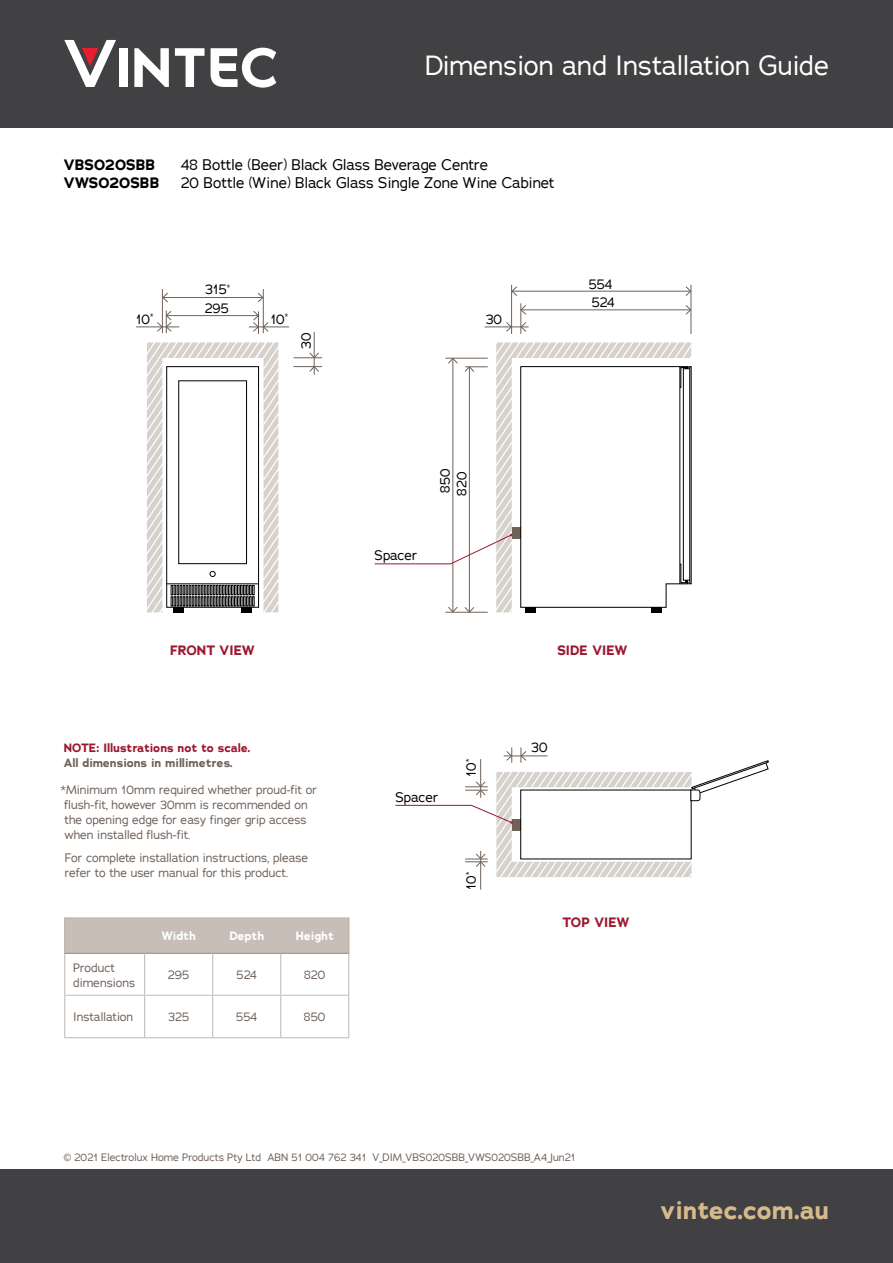
<style>
.page{position:relative;width:893px;height:1263px;background:#fff}
.page>*{position:absolute;margin:0;border:0;box-sizing:border-box;transform-origin:0 0}
.t1{font:27px "Adrianna";color:#fff}
.t2{font:700 25.5px "Adrianna";color:#d5ba8c}
.t3{font:15px "Adrianna";color:#000}
.t4{font:700 15px "Adrianna";color:#000}
.t5{font:13.5px/18.3px "Adrianna";color:#000}
.t6{font:700 13.5px "Adrianna";color:#9c182f}
.t7{font:12px/15px "Adrianna";color:#6f625a}
.t8{font:12px/15px "Adrianna";color:#6f6259}
.t9{font:700 12px "Adrianna";color:#9c182f}
.t10{font:700 12px "Adrianna";color:#6f6259}
.t11{font:700 12px "Adrianna";color:#fff}
.t12{font:10.5px "Adrianna";color:#6f6259}
</style>
<div class="page">
<div style="left:0;top:1169px;width:893px;height:94px;background:#414042"></div>
<svg style="left:496px;top:342px;width:195px;height:270px"></svg>
<div style="left:512px;top:527px;width:9px;height:12px;background:#6f6259"></div>
<div style="left:525px;top:607px;width:10px;height:5px;background:#000"></div>
<div style="left:652px;top:607px;width:10px;height:5px;background:#000"></div>
<div style="left:683px;top:368px;width:7px;height:212px;border:1px solid #000"></div>
<svg style="left:520px;top:366px;width:169px;height:242px"></svg>
<hr style="left:162px;top:289px;width:1px;height:44px;background:#6f6259">
<hr style="left:511px;top:285px;width:1px;height:49px;background:#6f6259">
<hr style="left:445px;top:612px;width:43px;height:1px;background:#6f6259">
<hr style="left:521px;top:303px;width:1px;height:31px;background:#6f6259">
<hr style="left:263px;top:289px;width:1px;height:44px;background:#6f6259">
<hr style="left:691px;top:285px;width:1px;height:49px;background:#6f6259">
<hr style="left:445px;top:358px;width:43px;height:1px;background:#6f6259">
<hr style="left:163px;top:297px;width:100px;height:1px;background:#6f6259">
<svg style="left:162px;top:292px;width:6px;height:10px"></svg>
<svg style="left:257px;top:292px;width:6px;height:10px"></svg>
<hr style="left:512px;top:291px;width:179px;height:1px;background:#6f6259">
<svg style="left:511px;top:286px;width:6px;height:10px"></svg>
<svg style="left:685px;top:286px;width:6px;height:10px"></svg>
<hr style="left:453px;top:358px;width:1px;height:254px;background:#6f6259">
<svg style="left:448px;top:607px;width:10px;height:5px"></svg>
<svg style="left:448px;top:358px;width:10px;height:6px"></svg>
<hr style="left:521px;top:310px;width:170px;height:1px;background:#6f6259">
<svg style="left:520px;top:305px;width:6px;height:10px"></svg>
<svg style="left:685px;top:305px;width:6px;height:10px"></svg>
<hr style="left:469px;top:367px;width:1px;height:245px;background:#6f6259">
<svg style="left:464px;top:607px;width:10px;height:6px"></svg>
<svg style="left:464px;top:366px;width:24px;height:6px"></svg>
<svg style="left:485px;top:322px;width:44px;height:10px"></svg>
<svg style="left:136px;top:311px;width:186px;height:301px"></svg>
<svg style="left:395px;top:747px;width:374px;height:143px"></svg>
<svg style="left:374px;top:534px;width:138px;height:30px"></svg>
<div style="left:66px;top:919px;width:282px;height:34px;background:#c6beb7"></div>
<hr style="left:64px;top:953px;width:81px;height:1px;background:#968b83">
<hr style="left:145px;top:953px;width:68px;height:1px;background:#968b83">
<hr style="left:213px;top:953px;width:68px;height:1px;background:#968b83">
<hr style="left:281px;top:953px;width:69px;height:1px;background:#968b83">
<hr style="left:64px;top:953px;width:1px;height:42px;background:#bfb7b0">
<hr style="left:144px;top:953px;width:1px;height:42px;background:#bfb7b0">
<hr style="left:212px;top:953px;width:1px;height:42px;background:#bfb7b0">
<hr style="left:280px;top:953px;width:1px;height:42px;background:#bfb7b0">
<hr style="left:348px;top:953px;width:1px;height:42px;background:#bfb7b0">
<hr style="left:64px;top:995px;width:1px;height:42px;background:#bfb7b0">
<hr style="left:144px;top:995px;width:1px;height:42px;background:#bfb7b0">
<hr style="left:212px;top:995px;width:1px;height:42px;background:#bfb7b0">
<hr style="left:280px;top:995px;width:1px;height:42px;background:#bfb7b0">
<hr style="left:348px;top:995px;width:1px;height:42px;background:#bfb7b0">
<hr style="left:64px;top:1037px;width:81px;height:1px;background:#bfb7b0">
<hr style="left:145px;top:1037px;width:68px;height:1px;background:#bfb7b0">
<hr style="left:213px;top:1037px;width:68px;height:1px;background:#bfb7b0">
<hr style="left:281px;top:1037px;width:68px;height:1px;background:#bfb7b0">
<hr style="left:65px;top:995px;width:80px;height:1px;background:#c6beb7">
<hr style="left:145px;top:995px;width:68px;height:1px;background:#c6beb7">
<hr style="left:213px;top:995px;width:68px;height:1px;background:#c6beb7">
<hr style="left:281px;top:995px;width:67px;height:1px;background:#c6beb7">
<hr style="left:64px;top:917px;width:81px;height:2px;background:#bfb7b0">
<hr style="left:64px;top:919px;width:2px;height:34px;background:#bfb7b0">
<hr style="left:145px;top:917px;width:68px;height:2px;background:#bfb7b0">
<hr style="left:213px;top:917px;width:68px;height:2px;background:#bfb7b0">
<hr style="left:281px;top:917px;width:69px;height:2px;background:#bfb7b0">
<hr style="left:348px;top:919px;width:2px;height:34px;background:#bfb7b0">
<div style="left:0;top:0;width:893px;height:128px;background:#414042"></div>
<div style="left:119px;top:48px;width:8px;height:39px;background:#fff"></div>
<svg style="left:175px;top:48px;width:29px;height:39px"></svg>
<svg style="left:134px;top:48px;width:35px;height:39px"></svg>
<svg style="left:211px;top:48px;width:65px;height:40px"></svg>
<svg style="left:64px;top:40px;width:52px;height:47px"></svg>
<h1 class="t1" style="left:425px;top:48px;width:406px">Dimension and Installation Guide</h1>
<p class="t4" style="left:64px;top:155px;width:93px">VBS020SBB</p>
<p class="t3" style="left:181px;top:155px;width:309px">48 Bottle (Beer) Black Glass Beverage Centre</p>
<p class="t4" style="left:64px;top:173px;width:97px">VWS020SBB</p>
<p class="t3" style="left:181px;top:173px;width:375px">20 Bottle (Wine) Black Glass Single Zone Wine Cabinet</p>
<p class="t5" style="left:136px;top:310px;width:19px">10<sup>*</sup></p>
<p class="t5" style="left:205px;top:280px;width:27px">315<sup>*<br></sup>295</p>
<p class="t5" style="left:271px;top:310px;width:19px">10<sup>*</sup></p>
<p class="t5" style="left:297px;top:348px;width:18px;rotate:-90deg">30</p>
<p class="t5" style="left:486px;top:310px;width:18px">30</p>
<p class="t5" style="left:589px;top:274px;width:25px">554</p>
<p class="t5" style="left:592px;top:293px;width:25px">524</p>
<p class="t5" style="left:375px;top:546px;width:44px">Spacer</p>
<p class="t5" style="left:436px;top:496px;width:29px;line-height:16.8px;rotate:-90deg">850<br>820</p>
<p class="t6" style="left:170px;top:641px;width:86px">FRONT VIEW</p>
<p class="t6" style="left:557px;top:641px;width:72px">SIDE VIEW</p>
<p class="t9" style="left:64px;top:740px;width:188px">NOTE: Illustrations not to scale.</p>
<p class="t10" style="left:64px;top:755px;width:171px">All dimensions in millimetres.</p>
<p class="t7" style="left:61px;top:782px;width:258px">*Minimum 10mm required whether proud-fit or flush-fit, however 30mm is recommended on the opening edge for easy finger grip access when installed flush-fit.</p>
<p class="t8" style="left:65px;top:850px;width:245px">For complete installation instructions, please refer to the user manual for this product.</p>
<p class="t11" style="left:162px;top:928px;width:36px">Width</p>
<p class="t11" style="left:229px;top:928px;width:36px">Depth</p>
<p class="t11" style="left:296px;top:928px;width:40px">Height</p>
<p class="t7" style="left:73px;top:960px;width:64px">Product dimensions</p>
<p class="t7" style="left:168px;top:967px;width:23px">295</p>
<p class="t7" style="left:236px;top:967px;width:22px">524</p>
<p class="t7" style="left:304px;top:967px;width:23px">820</p>
<p class="t7" style="left:73px;top:1009px;width:61px">Installation</p>
<p class="t7" style="left:168px;top:1009px;width:23px">325</p>
<p class="t7" style="left:236px;top:1009px;width:22px">554</p>
<p class="t7" style="left:304px;top:1009px;width:23px">850</p>
<p class="t5" style="left:395px;top:787px;width:44px">Spacer</p>
<p class="t5" style="left:462px;top:777px;width:19px;rotate:-90deg">10<sup>*</sup></p>
<p class="t5" style="left:462px;top:889px;width:19px;rotate:-90deg">10<sup>*</sup></p>
<p class="t5" style="left:531px;top:738px;width:18px">30</p>
<p class="t6" style="left:562px;top:913px;width:69px">TOP VIEW</p>
<p class="t12" style="left:64px;top:1150px;width:513px">© 2021 Electrolux Home Products Pty Ltd ABN 51 004 762 341 V_DIM_VBS020SBB_VWS020SBB_A4_Jun21</p>
<h2 class="t2" style="left:661px;top:1193px;width:170px">vintec.com.au</h2>
</div>
